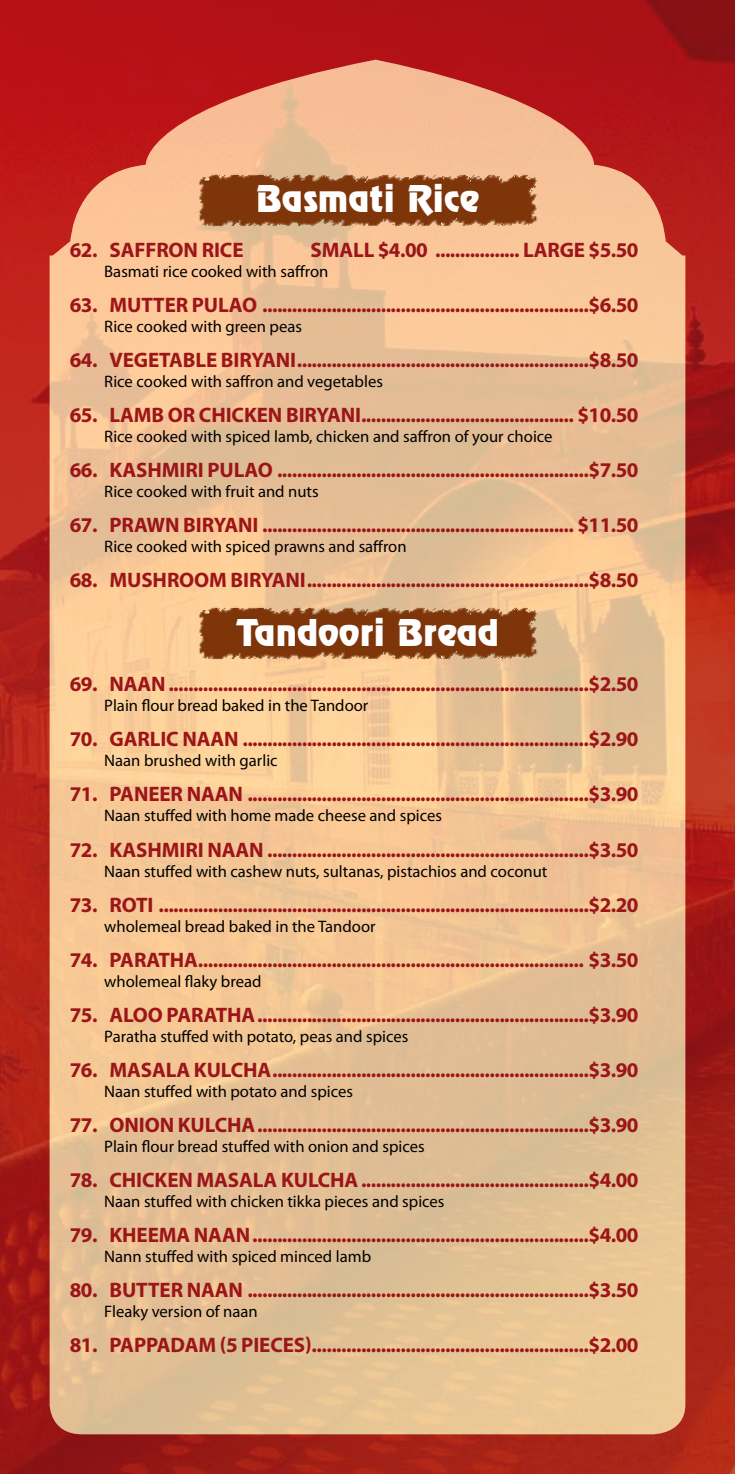
<style>
.page{position:relative;width:735px;height:1474px;background:#fff}
.page>*{position:absolute;margin:0;border:0;box-sizing:border-box;transform-origin:0 0}
.t1{font:36.75px "Revue BT";color:#fff}
.t2{font:700 21px "Myriad Pro";letter-spacing:-.01em;color:#9c1519}
.t3{font:16.62px "Myriad Pro";color:#000}
</style>
<div class="page">
<img style="left:0;top:0;width:734px;height:1473px">
<img style="left:50px;top:60px;width:635px;height:1374px">
<img style="left:193px;top:165px;width:348px;height:72px">
<img style="left:193px;top:598px;width:348px;height:72px">
<h1 class="t1" style="left:256px;top:176px;width:224px">Basmati Rice</h1>
<p class="t2" style="left:70px;top:236px;width:52px">62. SAFF</p>
<p class="t2" style="left:156px;top:236px;width:68px">RON RICE</p>
<p class="t2" style="left:310px;top:236px;width:329px">SMALL $4.00 ................. LARG E $5.50</p>
<p class="t3" style="left:104px;top:261px;width:225px">Basmati rice cooked with saffron</p>
<p class="t2" style="left:70px;top:291px;width:70px">63. MUTTE</p>
<p class="t2" style="left:176px;top:291px;width:42px">R PULAO</p>
<p class="t2" style="left:262px;top:291px;width:378px">..................................................................$6.50</p>
<p class="t3" style="left:104px;top:316px;width:199px">Rice cooked with green peas</p>
<p class="t2" style="left:70px;top:346px;width:570px">64. VEGETABLE BIRYANI ...........................................................$8.50</p>
<p class="t3" style="left:104px;top:371px;width:280px">Rice cooked with saffron and vegetables</p>
<p class="t2" style="left:70px;top:401px;width:142px">65. LAMB OR CHIC</p>
<p class="t2" style="left:244px;top:401px;width:396px">KEN BIRYANI........................................... $10.50</p>
<p class="t3" style="left:104px;top:426px;width:449px">Rice cooked with spiced lamb, chicken and saffron of your choice</p>
<p class="t2" style="left:70px;top:456px;width:67px">66. KASH</p>
<p class="t2" style="left:162px;top:456px;width:72px">MIRI PULAO</p>
<p class="t2" style="left:277px;top:456px;width:363px">...............................................................$7.50</p>
<p class="t3" style="left:104px;top:481px;width:216px">Rice cooked with fruit and nuts</p>
<p class="t2" style="left:70px;top:511px;width:570px">67. PRAWN BIRYANI ............................................................... $11.50</p>
<p class="t3" style="left:104px;top:536px;width:304px">Rice cooked with spiced prawns and saffron</p>
<p class="t2" style="left:70px;top:566px;width:71px">68. MUSH</p>
<p class="t2" style="left:167px;top:566px;width:473px">ROOM BIRYANI .........................................................$8.50</p>
<h1 class="t1" style="left:236px;top:611px;width:264px">Tandoori Bread</h1>
<p class="t2" style="left:70px;top:670px;width:570px">69. NAAN.....................................................................................$2.50</p>
<p class="t3" style="left:104px;top:695px;width:265px">Plain flour bread baked in the Tandoor</p>
<p class="t2" style="left:70px;top:725px;width:570px">70. GARLIC NAAN ......................................................................$2.90</p>
<p class="t3" style="left:104px;top:750px;width:175px">Naan brushed with garlic</p>
<p class="t2" style="left:70px;top:780px;width:570px">71. PANEE R NAAN .....................................................................$3.90</p>
<p class="t3" style="left:104px;top:805px;width:339px">Naan stuffed with home made cheese and spices</p>
<p class="t2" style="left:70px;top:835px;width:67px">72. KASH</p>
<p class="t2" style="left:162px;top:835px;width:478px">MIRI NAAN .................................................................$3.50</p>
<p class="t3" style="left:104px;top:860px;width:444px">Naan stuffed with cashew nuts, sultanas, pistachios and coconut</p>
<p class="t2" style="left:70px;top:890px;width:570px">73. ROTI .......................................................................................$2.20</p>
<p class="t3" style="left:104px;top:915px;width:273px">wholemeal bread baked in the Tandoor</p>
<p class="t2" style="left:70px;top:946px;width:91px">74. PARATHA</p>
<p class="t2" style="left:198px;top:946px;width:442px">.............................................................................. $3.50</p>
<p class="t3" style="left:104px;top:970px;width:159px">wholemeal flaky bread</p>
<p class="t2" style="left:70px;top:1001px;width:54px">75. ALOO</p>
<p class="t2" style="left:166px;top:1001px;width:51px">PARATHA</p>
<p class="t2" style="left:257px;top:1001px;width:382px">...................................................................$3.90</p>
<p class="t3" style="left:104px;top:1026px;width:305px">Paratha stuffed with potato, peas and spices</p>
<p class="t2" style="left:70px;top:1056px;width:71px">76. MASALA</p>
<p class="t2" style="left:194px;top:1056px;width:27px">KULCHA</p>
<p class="t2" style="left:272px;top:1056px;width:368px">................................................................$3.90</p>
<p class="t3" style="left:104px;top:1081px;width:250px">Naan stuffed with potato and spices</p>
<p class="t2" style="left:70px;top:1111px;width:135px">77. ONION KULCHA</p>
<p class="t2" style="left:257px;top:1111px;width:382px">...................................................................$3.90</p>
<p class="t3" style="left:104px;top:1136px;width:322px">Plain flour bread stuffed with onion and spices</p>
<p class="t2" style="left:70px;top:1166px;width:52px">78. CHIC</p>
<p class="t2" style="left:154px;top:1166px;width:74px">KEN MASALA</p>
<p class="t2" style="left:281px;top:1166px;width:27px">KULCHA</p>
<p class="t2" style="left:361px;top:1166px;width:279px">..............................................$4.00</p>
<p class="t3" style="left:104px;top:1191px;width:341px">Naan stuffed with chicken tikka pieces and spices</p>
<p class="t2" style="left:70px;top:1221px;width:570px">79. KHEEMA NAAN....................................................................$4.00</p>
<p class="t3" style="left:104px;top:1246px;width:268px">Nann stuffed with spiced minced lamb</p>
<p class="t2" style="left:70px;top:1276px;width:65px">80. BUTTE</p>
<p class="t2" style="left:171px;top:1276px;width:469px">R NAAN .....................................................................$3.50</p>
<p class="t3" style="left:104px;top:1301px;width:155px">Fleaky version of naan</p>
<p class="t2" style="left:70px;top:1331px;width:102px">81. PAPPADA</p>
<p class="t2" style="left:198px;top:1331px;width:441px">M (5 PIECES)........................................................$2.00</p>
</div>
